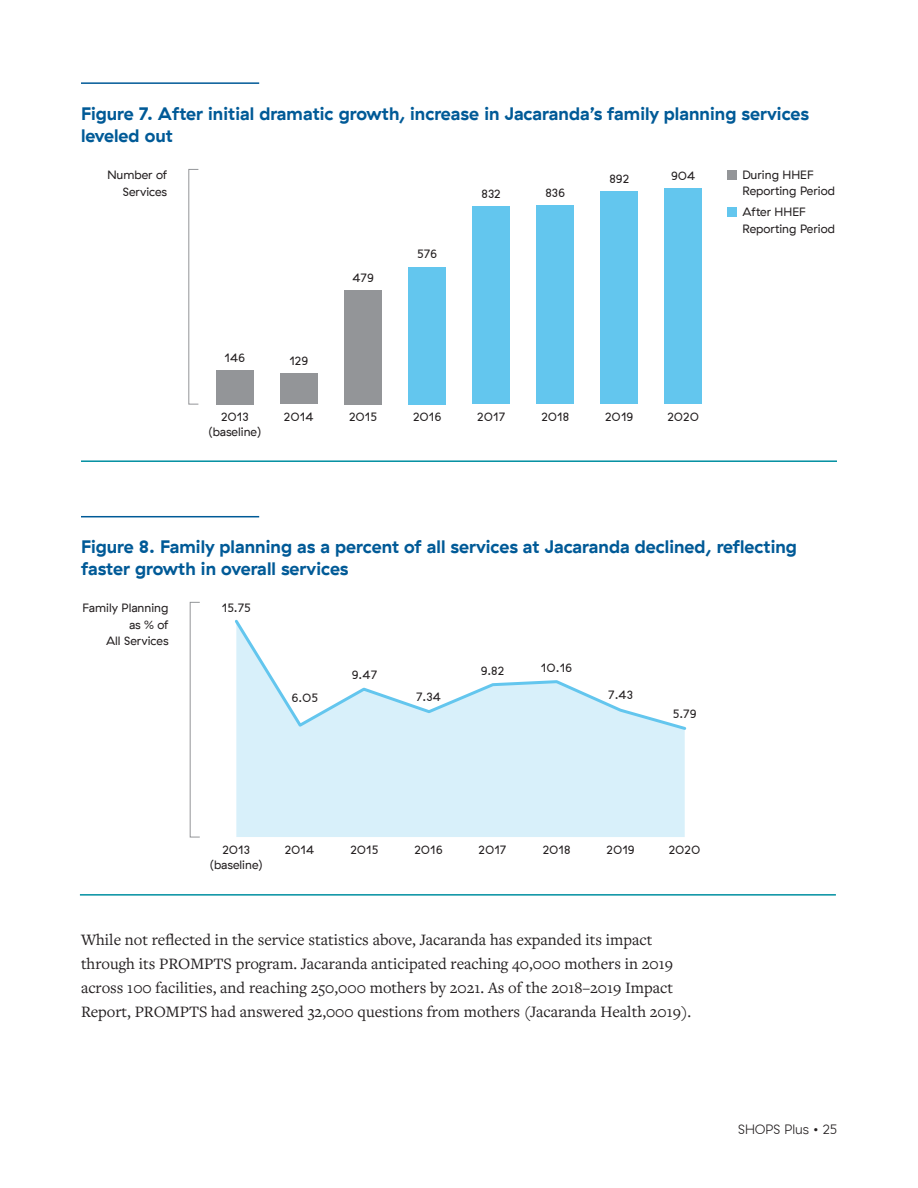
<style>
.page{position:relative;width:918px;height:1188px;background:#fff}
.page>*{position:absolute;margin:0;border:0;box-sizing:border-box;transform-origin:0 0}
.t1{font:700 18px/21.6px "GT Haptik";color:#005a97}
.t2{font:16.5px/24px "Freight Text Pro";color:#231f20}
.t3{font:300 13.5px "GT Haptik";color:#231f20}
.t4{font:12px/16.5px "GT Haptik";color:#231f20;text-align:right}
</style>
<div class="page">
<hr style="left:81px;top:516px;width:178px;height:1px;background:#005a97">
<hr style="left:81px;top:82px;width:178px;height:2px;background:#005a97">
<hr style="left:81px;top:460px;width:756px;height:2px;background:#008fa1">
<hr style="left:80px;top:894px;width:756px;height:2px;background:#008fa1">
<div style="left:728px;top:170px;width:9px;height:9px;background:#939598"></div>
<div style="left:188px;top:169px;width:11px;height:236px;border:1px solid #939598"></div>
<div style="left:728px;top:207px;width:9px;height:10px;background:#63c6ee"></div>
<div style="left:344px;top:290px;width:38px;height:114px;background:#939598"></div>
<div style="left:280px;top:373px;width:38px;height:31px;background:#939598"></div>
<div style="left:216px;top:370px;width:38px;height:34px;background:#939598"></div>
<div style="left:664px;top:188px;width:38px;height:216px;background:#63c6ee"></div>
<div style="left:600px;top:191px;width:38px;height:213px;background:#63c6ee"></div>
<div style="left:536px;top:205px;width:38px;height:199px;background:#63c6ee"></div>
<div style="left:472px;top:207px;width:38px;height:197px;background:#63c6ee"></div>
<div style="left:408px;top:267px;width:38px;height:137px;background:#63c6ee"></div>
<div style="left:236px;top:732px;width:449px;height:105px;background:#d8f0fa"></div>
<div style="left:190px;top:602px;width:10px;height:235px;border:1px solid #939598"></div>
<svg style="left:235px;top:619px;width:452px;height:113px"></svg>
<p class="t1" style="left:81px;top:103px;width:730px">Figure 7. After initial dramatic growth, increase in Jacaranda’s family planning services leveled out</p>
<p class="t4" style="left:107px;top:167px;width:61px">Number of<br>Services</p>
<p class="t4" style="left:742px;top:167px;width:94px;text-align:left">During HHEF<br>Reporting Period</p>
<p class="t4" style="left:742px;top:204px;width:94px;text-align:left">After HHEF<br>Reporting Period</p>
<p class="t4" style="left:609px;top:171px;width:21px">892</p>
<p class="t4" style="left:671px;top:168px;width:26px">904</p>
<p class="t4" style="left:482px;top:186px;width:21px">832</p>
<p class="t4" style="left:545px;top:185px;width:21px">836</p>
<p class="t4" style="left:224px;top:349px;width:22px">146</p>
<p class="t4" style="left:289px;top:352px;width:20px">129</p>
<p class="t4" style="left:352px;top:270px;width:23px">479</p>
<p class="t4" style="left:417px;top:246px;width:22px">576</p>
<p class="t4" style="left:209px;top:410px;width:54px;line-height:14.4px;text-align:center">2013 (baseline)</p>
<p class="t4" style="left:284px;top:409px;width:31px">2014</p>
<p class="t4" style="left:349px;top:409px;width:30px">2015</p>
<p class="t4" style="left:413px;top:409px;width:30px">2016</p>
<p class="t4" style="left:477px;top:409px;width:29px">2017</p>
<p class="t4" style="left:541px;top:409px;width:29px">2018</p>
<p class="t4" style="left:605px;top:409px;width:30px">2019</p>
<p class="t4" style="left:667px;top:409px;width:33px">2020</p>
<p class="t1" style="left:81px;top:537px;width:718px">Figure 8. Family planning as a percent of all services at Jacaranda declined, reflecting faster growth in overall services</p>
<p class="t4" style="left:82px;top:600px;width:88px">Family Planning as % of<br>All Services</p>
<p class="t4" style="left:222px;top:599px;width:31px">15.75</p>
<p class="t4" style="left:291px;top:690px;width:28px">6.05</p>
<p class="t4" style="left:352px;top:667px;width:27px">9.47</p>
<p class="t4" style="left:416px;top:688px;width:26px">7.34</p>
<p class="t4" style="left:481px;top:662px;width:25px">9.82</p>
<p class="t4" style="left:541px;top:659px;width:33px">10.16</p>
<p class="t4" style="left:608px;top:687px;width:26px">7.43</p>
<p class="t4" style="left:673px;top:705px;width:25px">5.79</p>
<p class="t4" style="left:210px;top:843px;width:54px;line-height:14.4px;text-align:center">2013 (baseline)</p>
<p class="t4" style="left:285px;top:842px;width:31px">2014</p>
<p class="t4" style="left:351px;top:842px;width:30px">2015</p>
<p class="t4" style="left:414px;top:842px;width:30px">2016</p>
<p class="t4" style="left:479px;top:842px;width:29px">2017</p>
<p class="t4" style="left:543px;top:842px;width:29px">2018</p>
<p class="t4" style="left:607px;top:842px;width:30px">2019</p>
<p class="t4" style="left:669px;top:842px;width:33px">2020</p>
<p class="t2" style="left:81px;top:927px;width:612px">While not reflected in the service statistics above, Jacaranda has expanded its impact through its PROMPTS program. Jacaranda anticipated reaching 40,000 mothers in 2019 across 100 facilities, and reaching 250,000 mothers by 2021. As of the 2018–2019 Impact Report, PROMPTS had answered 32,000 questions from mothers (Jacaranda Health 2019).</p>
<p class="t3" style="left:738px;top:1122px;width:100px">SHOPS Plus • 25</p>
</div>
